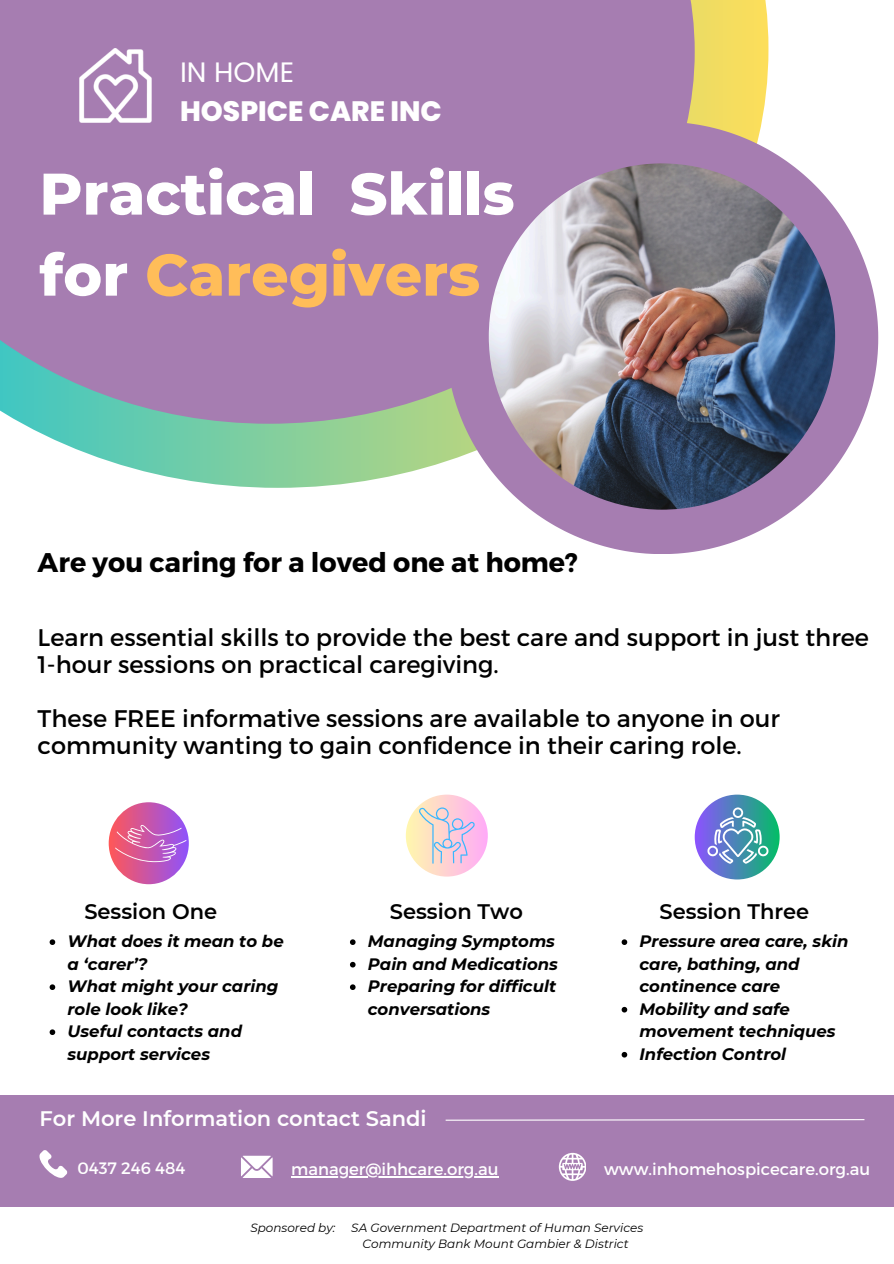
<style>
.page{position:relative;width:894px;height:1264px;background:#fff}
.page>*{position:absolute;margin:0;border:0;box-sizing:border-box;transform-origin:0 0}
.t1{font:800 58.5px/81px "Montserrat";color:#fff}
.t2{font:800 28.05px/38.8px "Poppins";color:#fff}
.t3{font:700 27px "Montserrat";color:#010101}
.t4{font:24px/27px "Montserrat";color:#010101}
.t5{font:600 21px "Montserrat";color:#000}
.t6{font:600 21px "Montserrat";color:#fff}
.t7{font:italic 700 16.5px/22.5px "Montserrat";color:#000}
.t8{font:16.5px "Montserrat";color:#fff}
.t9{font:italic 12px "Montserrat";color:#000}
.s1{font-weight:400}
.s2{color:#ffbd59}
</style>
<div class="page">
<svg style="left:23px;top:0;width:745px;height:488px"></svg>
<svg style="left:445px;top:122px;width:432px;height:432px;fill:#a67db1"></svg>
<div style="left:0;top:0;width:694px;height:424px;background:#a67db1"></div>
<div style="left:0;top:1094px;width:893px;height:112px;background:#a67db1"></div>
<div style="left:109px;top:802px;width:80px;height:82px;background:linear-gradient(to right,#fb5258,#975ffb);border-radius:50%"></div>
<svg style="left:39px;top:1150px;width:28px;height:28px"></svg>
<svg style="left:241px;top:1155px;width:31px;height:22px"></svg>
<svg style="left:558px;top:1152px;width:27px;height:28px"></svg>
<img style="left:79px;top:48px;width:73px;height:75px">
<svg style="left:405px;top:794px;width:82px;height:82px;background:#fed3d3"></svg>
<svg style="left:694px;top:794px;width:85px;height:85px;background:#518ab8"></svg>
<svg style="left:115px;top:824px;width:71px;height:38px;background:#ca67b5"></svg>
<svg style="left:418px;top:807px;width:57px;height:56px;background:#e4cdd7"></svg>
<svg style="left:707px;top:807px;width:61px;height:56px;background:#6da0c2"></svg>
<svg style="left:445px;top:1119px;width:420px;height:2px"></svg>
<img style="left:488px;top:163px;width:346px;height:346px;border-radius:50%">
<svg style="left:50px;top:939px;width:5px;height:6px"></svg>
<svg style="left:50px;top:984px;width:5px;height:6px"></svg>
<svg style="left:50px;top:1029px;width:5px;height:6px"></svg>
<hr style="left:291px;top:1176px;width:207px;height:1px;background:#fff">
<svg style="left:350px;top:939px;width:5px;height:6px"></svg>
<svg style="left:350px;top:961px;width:5px;height:6px"></svg>
<svg style="left:350px;top:984px;width:5px;height:6px"></svg>
<svg style="left:621px;top:939px;width:6px;height:6px"></svg>
<svg style="left:621px;top:1006px;width:6px;height:6px"></svg>
<svg style="left:621px;top:1051px;width:6px;height:6px"></svg>
<h4 class="t2" style="left:180px;top:52px;width:263px"><span class="s1">IN HOME<br></span>HOSPICE CARE INC</h4>
<h4 class="t1" style="left:39px;top:153px;width:476px">Practical Skills for <span class="s2">Caregivers</span></h4>
<p class="t3" style="left:38px;top:545px;width:541px">Are you caring for a loved one at home?</p>
<h2 class="t4" style="left:38px;top:622px;width:832px">Learn essential skills to provide the best care and support in just three<br>1-hour sessions on practical caregiving.</h2>
<h1 class="t4" style="left:38px;top:703px;width:743px">These FREE informative sessions are available to anyone in our community wanting to gain confidence in their caring role.</h1>
<p class="t5" style="left:84px;top:899px;width:134px">Session One</p>
<h5 class="t7" style="left:67px;top:930px;width:217px">What does it mean to be a ‘carer’?</h5>
<p class="t7" style="left:67px;top:975px;width:212px">What might your caring role look like?</p>
<p class="t7" style="left:67px;top:1020px;width:176px">Useful contacts and support services</p>
<p class="t5" style="left:390px;top:899px;width:135px">Session Two</p>
<p class="t7" style="left:368px;top:930px;width:189px">Managing Symptoms</p>
<p class="t7" style="left:368px;top:952px;width:191px">Pain and Medications</p>
<h5 class="t7" style="left:368px;top:975px;width:190px">Preparing for difficult conversations</h5>
<p class="t6" style="left:39px;top:1106px;width:388px">For More Information contact Sandi</p>
<p class="t5" style="left:659px;top:899px;width:151px">Session Three</p>
<p class="t7" style="left:639px;top:930px;width:210px">Pressure area care, skin care, bathing, and continence care</p>
<p class="t7" style="left:639px;top:997px;width:197px">Mobility and safe movement techniques</p>
<p class="t7" style="left:639px;top:1042px;width:148px">Infection Control</p>
<p class="t8" style="left:77px;top:1157px;width:109px">0437 246 484</p>
<p class="t8" style="left:291px;top:1158px;width:209px">manager@ihhcare.org.au</p>
<h5 class="t8" style="left:604px;top:1158px;width:267px">www.inhomehospicecare.org.au</h5>
<h5 class="t9" style="left:250px;top:1220px;width:87px">Sponsored by:</h5>
<h5 class="t9" style="left:351px;top:1220px;width:293px">SA Government Department of Human Services</h5>
<p class="t9" style="left:362px;top:1236px;width:267px">Community Bank Mount Gambier &amp; District</p>
</div>
